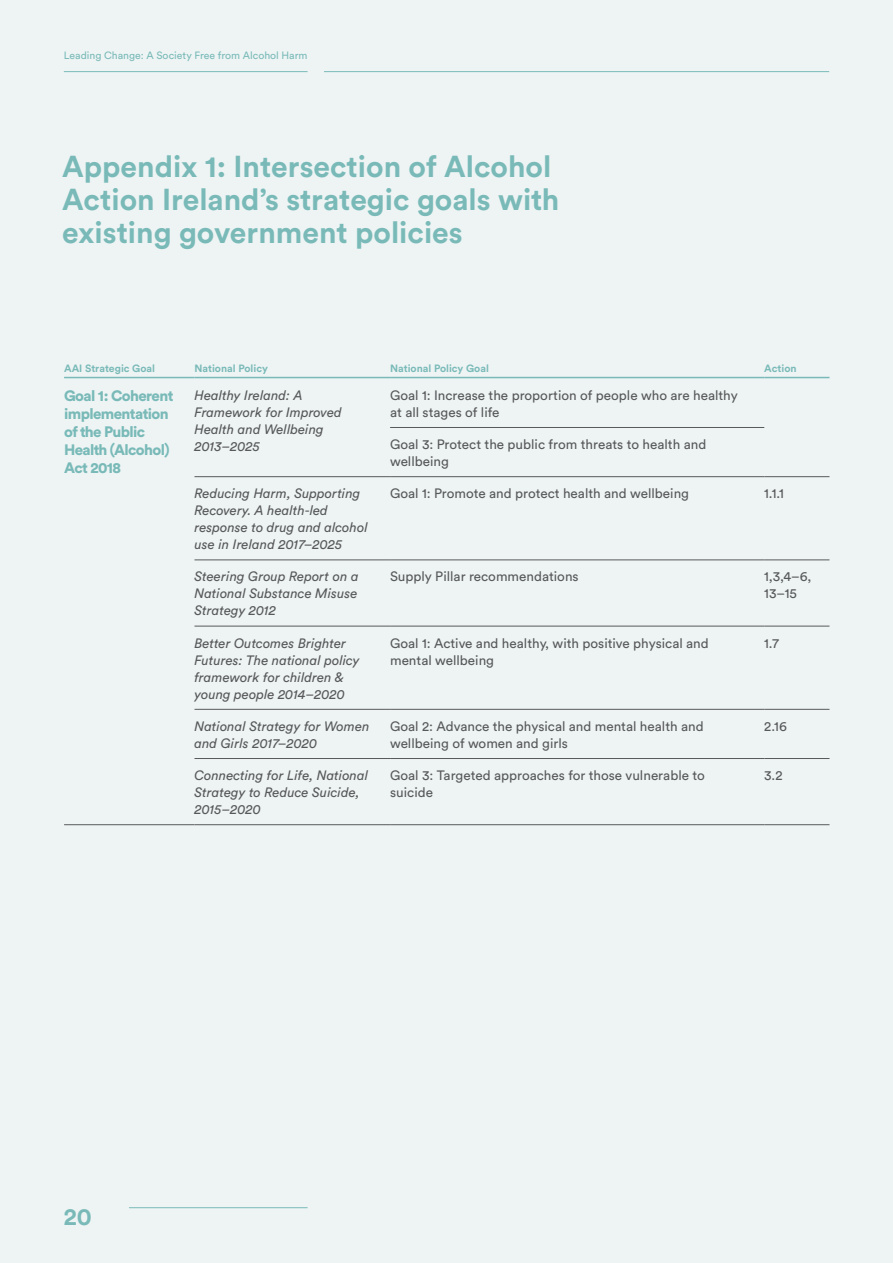
<style>
.page{position:relative;width:893px;height:1263px;background:#eef4f4}
.page>*{position:absolute;margin:0;border:0;box-sizing:border-box;transform-origin:0 0}
.t1{font:700 30px/33px "Circular Std";color:#79bab8}
.t2{font:700 24px "Circular Std";color:#79bab8}
.t3{font:900 15px/18px "Circular Std";letter-spacing:-.04em;color:#79bab8}
.t4{font:italic 13.5px/17px "Circular Std";color:#58595b}
.t5{font:13.5px/17px "Circular Std";color:#58595b}
.t6{font:700 10.5px "Circular Std";color:#79bab8}
.t7{font:10.5px "Circular Std";color:#79bab8}
</style>
<div class="page">
<hr style="left:194px;top:824px;width:196px;height:1px;background:#58595b">
<hr style="left:390px;top:824px;width:374px;height:1px;background:#58595b">
<hr style="left:764px;top:824px;width:65px;height:1px;background:#58595b">
<hr style="left:194px;top:758px;width:196px;height:1px;background:#58595b">
<hr style="left:390px;top:758px;width:374px;height:1px;background:#58595b">
<hr style="left:764px;top:758px;width:65px;height:1px;background:#58595b">
<hr style="left:194px;top:709px;width:196px;height:1px;background:#58595b">
<hr style="left:390px;top:709px;width:374px;height:1px;background:#58595b">
<hr style="left:764px;top:709px;width:65px;height:1px;background:#58595b">
<hr style="left:194px;top:626px;width:196px;height:1px;background:#58595b">
<hr style="left:390px;top:626px;width:374px;height:1px;background:#58595b">
<hr style="left:764px;top:626px;width:65px;height:1px;background:#58595b">
<hr style="left:194px;top:560px;width:196px;height:1px;background:#58595b">
<hr style="left:390px;top:560px;width:374px;height:1px;background:#58595b">
<hr style="left:764px;top:560px;width:65px;height:1px;background:#58595b">
<hr style="left:390px;top:476px;width:374px;height:1px;background:#58595b">
<hr style="left:64px;top:824px;width:130px;height:1px;background:#58595b">
<hr style="left:194px;top:476px;width:196px;height:1px;background:#58595b">
<hr style="left:390px;top:427px;width:374px;height:1px;background:#58595b">
<hr style="left:764px;top:476px;width:65px;height:1px;background:#58595b">
<hr style="left:64px;top:377px;width:130px;height:1px;background:#79bab8">
<hr style="left:194px;top:377px;width:196px;height:1px;background:#79bab8">
<hr style="left:390px;top:377px;width:374px;height:1px;background:#79bab8">
<hr style="left:764px;top:377px;width:65px;height:1px;background:#79bab8">
<hr style="left:324px;top:71px;width:505px;height:1px;background:#79bab8">
<hr style="left:64px;top:71px;width:244px;height:1px;background:#79bab8">
<hr style="left:129px;top:1207px;width:179px;height:1px;background:#79bab8">
<p class="t7" style="left:64px;top:49px;width:245px">Leading Change: A Society Free from Alcohol Harm</p>
<h1 class="t1" style="left:62px;top:150px;width:499px">Appendix 1: Intersection of Alcohol<br>Action Ireland’s strategic goals with existing government policies</h1>
<p class="t6" style="left:64px;top:361px;width:93px">AAI Strategic Goal</p>
<p class="t6" style="left:194px;top:361px;width:75px">National Policy</p>
<p class="t6" style="left:390px;top:361px;width:100px">National Policy Goal</p>
<p class="t6" style="left:764px;top:361px;width:34px">Action</p>
<p class="t3" style="left:64px;top:386px;width:111px">Goal 1: Coherent implementation of the Public<br>Health (Alcohol)<br>Act 2018</p>
<p class="t4" style="left:194px;top:386px;width:149px">Healthy Ireland: A<br>Framework for Improved<br>Health and Wellbeing<br>2013–2025</p>
<p class="t5" style="left:390px;top:386px;width:349px">Goal 1: Increase the proportion of people who are healthy at all stages of life</p>
<p class="t5" style="left:390px;top:436px;width:318px">Goal 3: Protect the public from threats to health and wellbeing</p>
<p class="t4" style="left:194px;top:485px;width:175px">Reducing Harm, Supporting<br>Recovery. A health-led response to drug and alcohol use in Ireland 2017–2025</p>
<p class="t5" style="left:390px;top:485px;width:300px">Goal 1: Promote and protect health and wellbeing</p>
<p class="t5" style="left:764px;top:485px;width:21px">1.1.1</p>
<p class="t4" style="left:194px;top:568px;width:166px;text-align:justify">Steering Group Report on a National Substance Misuse Strategy 2012</p>
<p class="t5" style="left:390px;top:568px;width:190px">Supply Pillar recommendations</p>
<p class="t5" style="left:764px;top:568px;width:49px">1,3,4–6,<br>13–15</p>
<p class="t4" style="left:194px;top:634px;width:167px">Better Outcomes Brighter<br>Futures: The national policy framework for children &amp; young people 2014–2020</p>
<p class="t5" style="left:390px;top:634px;width:320px">Goal 1: Active and healthy, with positive physical and mental wellbeing</p>
<p class="t5" style="left:764px;top:634px;width:16px">1.7</p>
<p class="t4" style="left:194px;top:717px;width:177px">National Strategy for Women and Girls 2017–2020</p>
<p class="t5" style="left:390px;top:717px;width:315px">Goal 2: Advance the physical and mental health and wellbeing of women and girls</p>
<p class="t5" style="left:764px;top:717px;width:24px">2.16</p>
<p class="t4" style="left:194px;top:767px;width:175px">Connecting for Life, National<br>Strategy to Reduce Suicide,<br>2015–2020</p>
<p class="t5" style="left:390px;top:767px;width:316px">Goal 3: Targeted approaches for those vulnerable to suicide</p>
<p class="t5" style="left:764px;top:767px;width:20px">3.2</p>
<h2 class="t2" style="left:64px;top:1201px;width:30px">20</h2>
</div>
